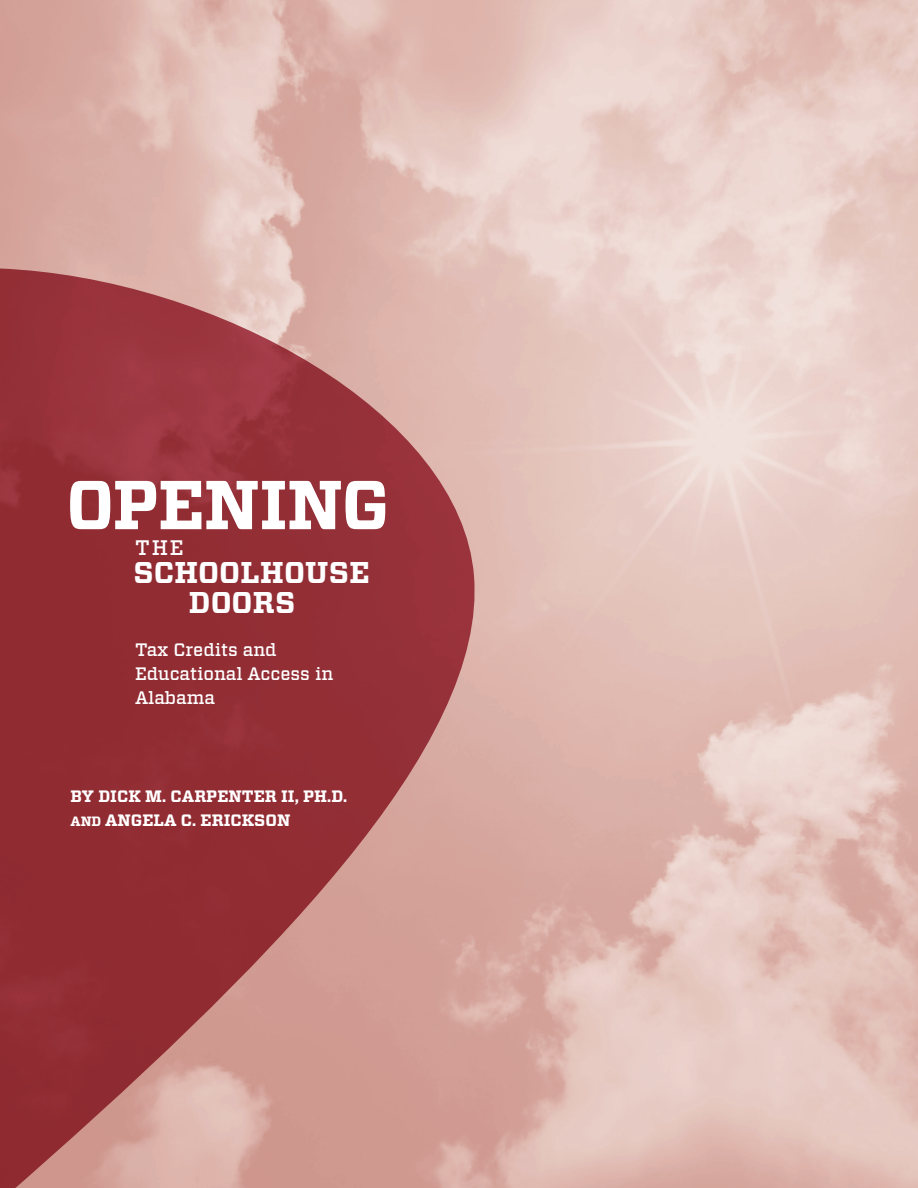
<style>
.page{position:relative;width:918px;height:1188px;background:#fff}
.page>*{position:absolute;margin:0;border:0;box-sizing:border-box;transform-origin:0 0}
.t1{font:700 69px "Vitesse";letter-spacing:-.015em;color:#fff}
.t2{font:700 30px/30px "Vitesse";letter-spacing:.01em;color:#fff}
.t3{font:500 21px "Vitesse";color:#fff}
.t4{font:500 18px/24px "Vitesse";color:#fff}
.t5{font:700 16.5px/24px "Vitesse";color:#fff}
.s1{font-size:13.5px}
</style>
<div class="page">
<svg style="left:0;top:268px;width:476px;height:920px;background:#a95658"></svg>
<h1 class="t1" style="left:66px;top:459px;width:325px">OPENING</h1>
<h2 class="t2" style="left:189px;top:558px;width:182px;text-indent:-55px">SCHOOLHOUSE<br>DOORS</h2>
<p class="t3" style="left:135px;top:534px;width:50px">the</p>
<p class="t4" style="left:135px;top:638px;width:200px">Tax Credits and<br>Educational Access in<br>Alabama</p>
<p class="t5" style="left:70px;top:785px;width:278px">BY DICK M. CARPENTER II, PH.D.<br><span class="s1">AND</span> ANGELA C. ERICKSON</p>
</div>
